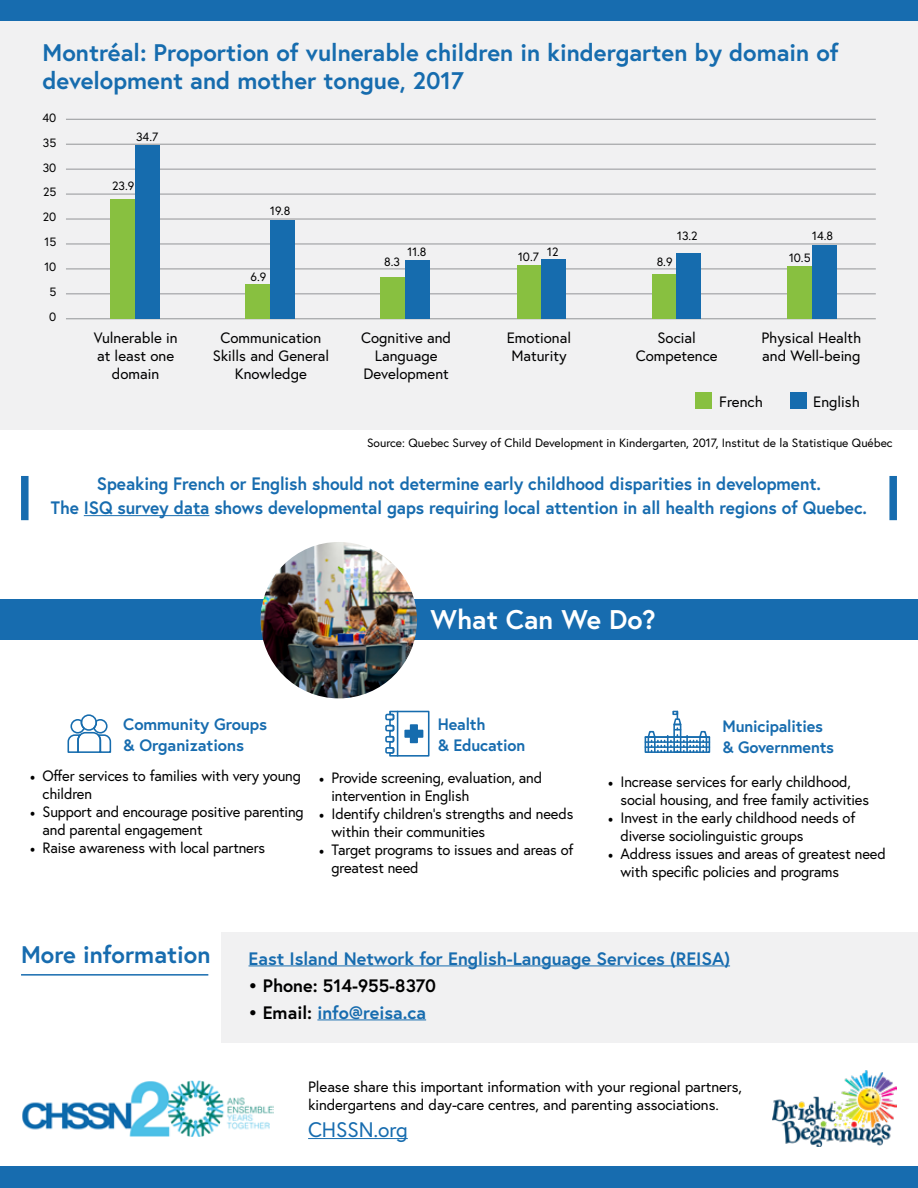
<style>
.page{position:relative;width:918px;height:1188px;background:#fff}
.page>*{position:absolute;margin:0;border:0;box-sizing:border-box;transform-origin:0 0}
.t1{font:700 27px "Europa";color:#fff}
.t2{font:700 24px/28.8px "Europa";color:#166cae}
.t3{font:700 24px "Europa";color:#176caf}
.t4{font:21px "Europa";letter-spacing:-.005em;color:#176caf}
.t5{font:700 18px/24px "Europa";letter-spacing:-.005em;color:#176caf;text-align:center;scale:.96 1}
.t6{font:700 18px "Europa";letter-spacing:-.005em;color:#176caf}
.t7{font:700 18px "Europa";color:#000}
.t8{font:700 16.5px/21px "Europa";letter-spacing:-.01em;color:#176caf}
.t9{font:15px/18px "Europa";letter-spacing:-.01em;color:#000}
.t10{font:12px "Europa";color:#000}
.s1{font-family:"Minion Pro"}
.s2{color:#000}
</style>
<div class="page">
<div style="left:221px;top:932px;width:697px;height:111px;background:#f1f1f2"></div>
<hr style="left:249px;top:966px;width:481px;height:1px;background:#176caf">
<hr style="left:317px;top:1020px;width:109px;height:1px;background:#176caf">
<hr style="left:21px;top:974px;width:187px;height:2px;background:#176caf">
<div style="left:0;top:0;width:918px;height:21px;background:#176caf"></div>
<div style="left:0;top:1167px;width:918px;height:21px;background:#176caf"></div>
<hr style="left:84px;top:515px;width:125px;height:1px;background:#176caf">
<hr style="left:308px;top:1138px;width:100px;height:1px;background:#176caf">
<div style="left:21px;top:476px;width:8px;height:44px;background:#176caf"></div>
<div style="left:889px;top:476px;width:8px;height:44px;background:#176caf"></div>
<div style="left:0;top:21px;width:918px;height:408px;background:#f1f1f2"></div>
<div style="left:695px;top:393px;width:17px;height:16px;background:#88c040"></div>
<div style="left:790px;top:393px;width:17px;height:16px;background:#166cae"></div>
<hr style="left:66px;top:318px;width:810px;height:1px;background:#939598">
<hr style="left:66px;top:293px;width:810px;height:1px;background:#939598">
<hr style="left:66px;top:269px;width:810px;height:1px;background:#939598">
<hr style="left:66px;top:244px;width:810px;height:1px;background:#939598">
<hr style="left:66px;top:219px;width:810px;height:1px;background:#939598">
<hr style="left:66px;top:194px;width:810px;height:1px;background:#939598">
<hr style="left:66px;top:169px;width:810px;height:1px;background:#939598">
<hr style="left:66px;top:144px;width:810px;height:1px;background:#939598">
<hr style="left:66px;top:119px;width:810px;height:1px;background:#939598">
<div style="left:111px;top:200px;width:24px;height:119px;background:#88c040"></div>
<div style="left:135px;top:146px;width:25px;height:173px;background:#166cae"></div>
<div style="left:246px;top:284px;width:24px;height:35px;background:#88c040"></div>
<div style="left:270px;top:220px;width:25px;height:99px;background:#166cae"></div>
<div style="left:380px;top:277px;width:25px;height:42px;background:#88c040"></div>
<div style="left:405px;top:260px;width:25px;height:59px;background:#166cae"></div>
<div style="left:517px;top:265px;width:25px;height:54px;background:#88c040"></div>
<div style="left:541px;top:259px;width:25px;height:60px;background:#166cae"></div>
<div style="left:652px;top:274px;width:25px;height:45px;background:#88c040"></div>
<div style="left:677px;top:253px;width:24px;height:66px;background:#166cae"></div>
<div style="left:787px;top:266px;width:25px;height:53px;background:#88c040"></div>
<div style="left:812px;top:245px;width:25px;height:74px;background:#166cae"></div>
<div style="left:81px;top:714px;width:16px;height:17px;border:2px solid #166cae;border-radius:50%"></div>
<svg style="left:67px;top:718px;width:45px;height:35px"></svg>
<div style="left:385px;top:736px;width:9px;height:7px;border:2px solid #166cae"></div>
<div style="left:385px;top:725px;width:9px;height:6px;border:2px solid #166cae"></div>
<div style="left:385px;top:747px;width:9px;height:7px;border:2px solid #166cae"></div>
<div style="left:385px;top:714px;width:9px;height:6px;border:2px solid #166cae"></div>
<svg style="left:388px;top:710px;width:42px;height:47px"></svg>
<div style="left:645px;top:736px;width:65px;height:17px;border:2px solid #166cae"></div>
<div style="left:673px;top:724px;width:8px;height:29px;border:2px solid #166cae"></div>
<hr style="left:645px;top:741px;width:64px;height:2px;background:#166cae">
<hr style="left:645px;top:736px;width:64px;height:2px;background:#166cae">
<hr style="left:645px;top:746px;width:64px;height:2px;background:#166cae">
<svg style="left:646px;top:711px;width:63px;height:41px"></svg>
<div style="left:0;top:599px;width:918px;height:41px;background:#176caf"></div>
<img style="left:261px;top:542px;width:156px;height:156px;border-radius:78px">
<img style="left:22px;top:1080px;width:252px;height:57px">
<img style="left:773px;top:1071px;width:124px;height:75px">
<h2 class="t2" style="left:43px;top:37px;width:798px">Montréal: Proportion of vulnerable children in kindergarten by domain of development and mother tongue, 2017</h2>
<p class="t10" style="left:43px;top:110px;width:15px">40</p>
<p class="t10" style="left:43px;top:135px;width:15px">35</p>
<p class="t10" style="left:43px;top:160px;width:15px">30</p>
<p class="t10" style="left:43px;top:185px;width:15px">25</p>
<p class="t10" style="left:43px;top:210px;width:15px">20</p>
<p class="t10" style="left:45px;top:234px;width:13px">15</p>
<p class="t10" style="left:44px;top:259px;width:13px">10</p>
<p class="t10" style="left:50px;top:284px;width:8px">5</p>
<p class="t10" style="left:49px;top:309px;width:9px">0</p>
<p class="t10" style="left:136px;top:129px;width:24px">34.7</p>
<p class="t10" style="left:112px;top:178px;width:24px">23.9</p>
<p class="t9" style="left:94px;top:328px;width:85px;text-align:center">Vulnerable in at least one domain</p>
<p class="t10" style="left:270px;top:204px;width:22px">19.8</p>
<p class="t10" style="left:251px;top:269px;width:17px">6.9</p>
<p class="t9" style="left:213px;top:328px;width:118px;text-align:center">Communication<br>Skills and General<br>Knowledge</p>
<p class="t10" style="left:384px;top:255px;width:17px">8.3</p>
<p class="t10" style="left:407px;top:245px;width:21px">11.8</p>
<p class="t10" style="left:518px;top:249px;width:22px">10.7</p>
<p class="t10" style="left:547px;top:244px;width:13px">12</p>
<p class="t10" style="left:677px;top:228px;width:22px">13.2</p>
<p class="t10" style="left:657px;top:254px;width:17px">8.9</p>
<p class="t10" style="left:812px;top:228px;width:22px">14.8</p>
<p class="t10" style="left:789px;top:250px;width:23px">10.5</p>
<p class="t9" style="left:361px;top:328px;width:92px;text-align:center">Cognitive and<br>Language<br>Development</p>
<p class="t9" style="left:507px;top:328px;width:66px;text-align:center">Emotional<br>Maturity</p>
<p class="t9" style="left:636px;top:328px;width:84px;text-align:center">Social<br>Competence</p>
<p class="t9" style="left:761px;top:328px;width:101px">Physical Health and Well-being</p>
<p class="t9" style="left:719px;top:392px;width:45px">French</p>
<p class="t9" style="left:813px;top:392px;width:48px">English</p>
<p class="t10" style="left:367px;top:435px;width:527px">Source: Quebec Survey of Child Development in Kindergarten, 2017, Institut de la Statistique Québec</p>
<p class="t5" style="left:51px;top:471px;width:852px">Speaking French or English should not determine early childhood disparities in development.<br>The ISQ survey data shows developmental gaps requiring local attention in all health regions of Quebec.</p>
<h1 class="t1" style="left:431px;top:601px;width:227px">What Can We Do?</h1>
<p class="t8" style="left:123px;top:713px;width:145px">Community Groups &amp; Organizations</p>
<p class="t9" style="left:43px;top:767px;width:260px;text-indent:-13px"><span class="s1">•</span> Offer services to families with very young children</p>
<p class="t9" style="left:43px;top:803px;width:263px;text-indent:-13px"><span class="s1">•</span> Support and encourage positive parenting and parental engagement</p>
<p class="t9" style="left:30px;top:839px;width:237px"><span class="s1">•</span> Raise awareness with local partners</p>
<p class="t8" style="left:438px;top:713px;width:89px">Health<br>&amp; Education</p>
<p class="t9" style="left:332px;top:769px;width:212px;text-indent:-13px"><span class="s1">•</span> Provide screening, evaluation, and intervention in English</p>
<p class="t9" style="left:332px;top:805px;width:243px;text-indent:-13px"><span class="s1">•</span> Identify children’s strengths and needs within their communities</p>
<p class="t9" style="left:332px;top:841px;width:244px;text-indent:-13px"><span class="s1">•</span> Target programs to issues and areas of greatest need</p>
<p class="t8" style="left:723px;top:715px;width:113px">Municipalities &amp; Governments</p>
<p class="t9" style="left:621px;top:772px;width:250px;text-indent:-13px"><span class="s1">•</span> Increase services for early childhood, social housing, and free family activities</p>
<p class="t9" style="left:621px;top:808px;width:236px;text-indent:-13px"><span class="s1">•</span> Invest in the early childhood needs of diverse sociolinguistic groups</p>
<p class="t9" style="left:621px;top:844px;width:267px;text-indent:-13px"><span class="s1">•</span> Address issues and areas of greatest need with specific policies and programs</p>
<h2 class="t3" style="left:21px;top:938px;width:191px">More information</h2>
<p class="t6" style="left:249px;top:946px;width:483px">East Island Network for English-Language Services (REISA)</p>
<p class="t7" style="left:249px;top:973px;width:189px">• Phone: 514-955-8370</p>
<p class="t6" style="left:249px;top:1000px;width:179px"><span class="s2">• Email:</span> info@reisa.ca</p>
<p class="t9" style="left:308px;top:1077px;width:435px">Please share this important information with your regional partners, kindergartens and day-care centres, and parenting associations.</p>
<h3 class="t4" style="left:308px;top:1116px;width:101px">CHSSN.org</h3>
</div>
